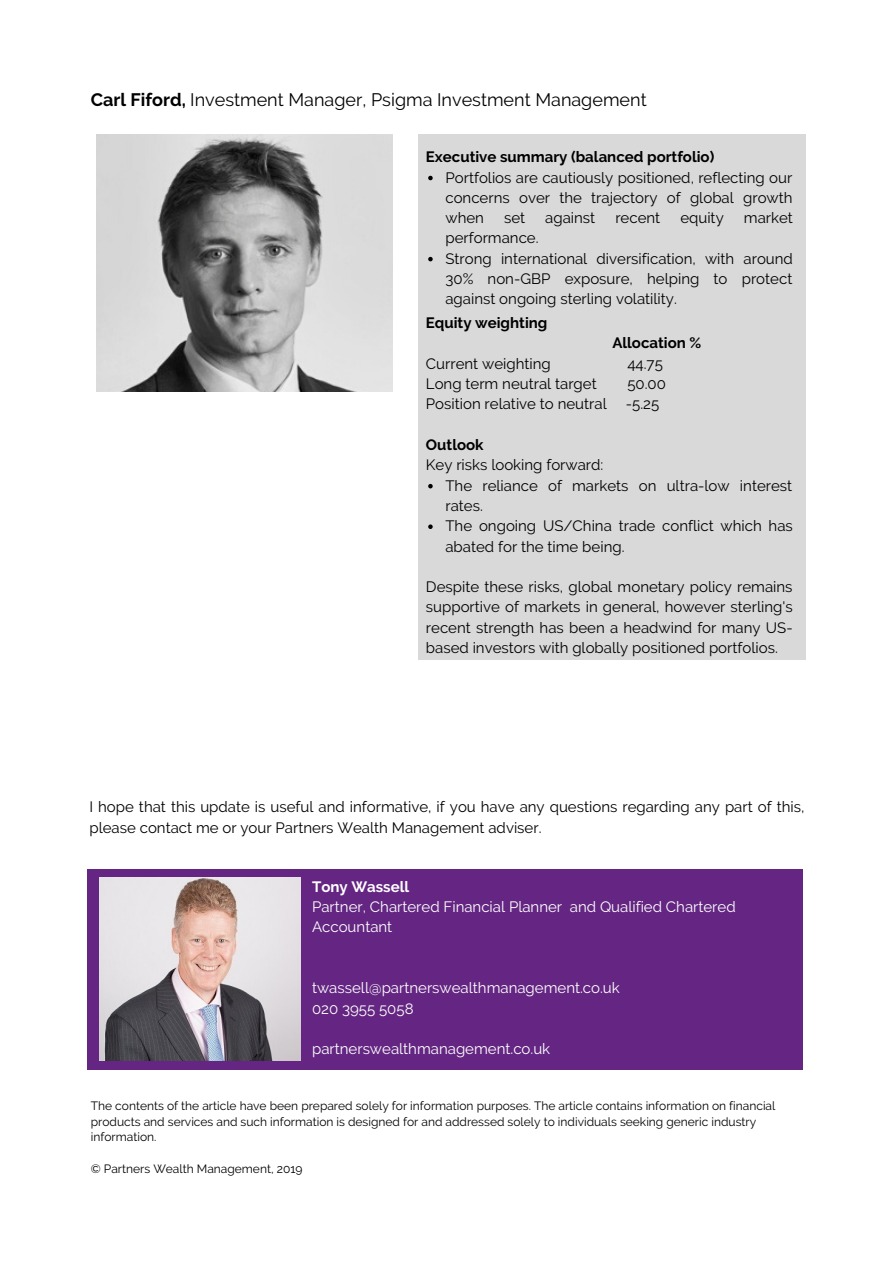
<style>
.page{position:relative;width:894px;height:1264px;background:#fff}
.page>*{position:absolute;margin:0;border:0;box-sizing:border-box;transform-origin:0 0}
.t1{font:18px "Raleway";color:#000}
.t2{font:15px/20.2px "Raleway";color:#000}
.t3{font:15px/20.2px "Raleway";color:#fff}
.t4{font:700 15px "Raleway";color:#000}
.t5{font:700 15px "Raleway";color:#fff}
.t6{font:12px/15.8px "Raleway";color:#000}
.s1{font-weight:700}
</style>
<div class="page">
<div style="left:418px;top:134px;width:387px;height:525px;background:#d9d9d9"></div>
<svg style="left:428px;top:176px;width:4px;height:4px"></svg>
<svg style="left:428px;top:257px;width:4px;height:4px"></svg>
<svg style="left:428px;top:484px;width:4px;height:4px"></svg>
<svg style="left:428px;top:524px;width:4px;height:5px"></svg>
<img style="left:96px;top:134px;width:297px;height:257px">
<div style="left:87px;top:868px;width:715px;height:201px;background:#642682"></div>
<img style="left:100px;top:877px;width:200px;height:183px">
<p class="t1" style="left:91px;top:89px;width:557px"><span class="s1">Carl Fiford,</span> Investment Manager, Psigma Investment Management</p>
<p class="t4" style="left:426px;top:148px;width:290px">Executive summary (balanced portfolio)</p>
<p class="t2" style="left:445px;top:167px;width:348px;text-align:justify">Portfolios are cautiously positioned, reflecting our concerns over the trajectory of global growth when</p>
<p class="t2" style="left:504px;top:208px;width:23px">set</p>
<p class="t2" style="left:545px;top:208px;width:51px">against</p>
<p class="t2" style="left:615px;top:208px;width:46px">recent</p>
<p class="t2" style="left:680px;top:208px;width:45px">equity</p>
<p class="t2" style="left:743px;top:208px;width:51px">market</p>
<p class="t2" style="left:445px;top:228px;width:349px">performance.<br>Strong international diversification, with around 30% non-GBP exposure, helping to protect against ongoing sterling volatility.</p>
<p class="t4" style="left:426px;top:314px;width:123px">Equity weighting</p>
<p class="t4" style="left:612px;top:334px;width:90px">Allocation %</p>
<p class="t2" style="left:426px;top:353px;width:126px">Current weighting</p>
<p class="t2" style="left:627px;top:353px;width:37px">44.75</p>
<p class="t2" style="left:426px;top:373px;width:172px">Long term neutral target</p>
<p class="t2" style="left:627px;top:373px;width:40px">50.00</p>
<p class="t2" style="left:426px;top:394px;width:182px">Position relative to neutral</p>
<p class="t2" style="left:625px;top:394px;width:35px">-5.25</p>
<p class="t4" style="left:426px;top:436px;width:59px">Outlook</p>
<p class="t2" style="left:426px;top:455px;width:179px">Key risks looking forward:</p>
<p class="t2" style="left:445px;top:475px;width:349px">The reliance of markets on ultra-low interest rates.<br>The ongoing US/China trade conflict which has abated for the time being.</p>
<p class="t2" style="left:426px;top:576px;width:368px;text-align:justify">Despite these risks, global monetary policy remains supportive of markets in general, however sterling's recent strength has been a headwind for many US&shy;based investors with globally positioned portfolios.</p>
<p class="t2" style="left:89px;top:797px;width:716px">I hope that this update is useful and informative, if you have any questions regarding any part of this, please contact me or your Partners Wealth Management adviser.</p>
<p class="t5" style="left:312px;top:877px;width:99px">Tony Wassell</p>
<p class="t3" style="left:312px;top:896px;width:425px">Partner, Chartered Financial Planner and Qualified Chartered<br>Accountant</p>
<p class="t3" style="left:312px;top:977px;width:309px">twassell@partnerswealthmanagement.co.uk<br>020 3955 5058</p>
<p class="t3" style="left:312px;top:1038px;width:239px">partnerswealthmanagement.co.uk</p>
<p class="t6" style="left:91px;top:1097px;width:685px">The contents of the article have been prepared solely for information purposes. The article contains information on financial products and services and such information is designed for and addressed solely to individuals seeking generic industry information.</p>
<p class="t6" style="left:91px;top:1160px;width:213px">© Partners Wealth Management, 2019</p>
</div>
